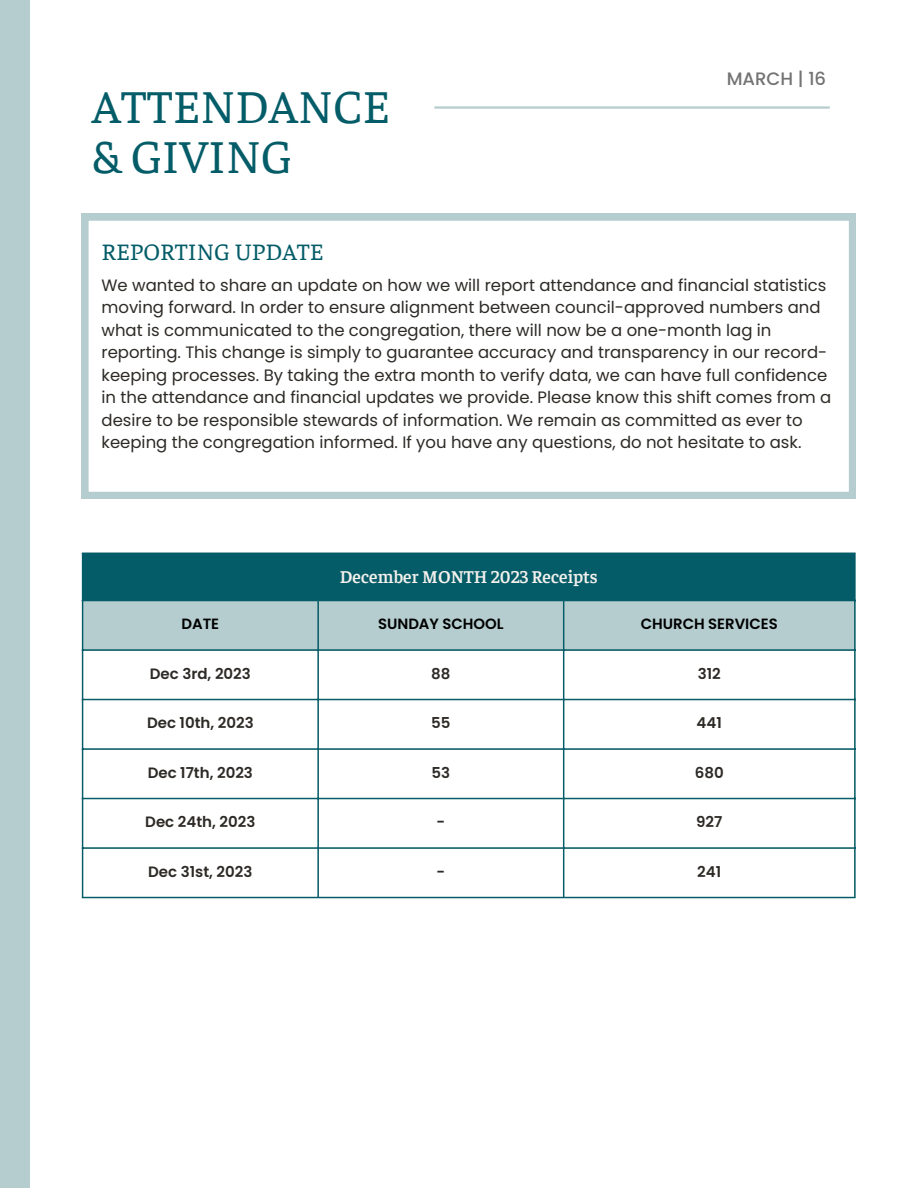
<style>
.page{position:relative;width:918px;height:1188px;background:#fff}
.page>*{position:absolute;margin:0;border:0;box-sizing:border-box;transform-origin:0 0}
.t1{font:48px/49.5px "Faustina";color:#035c67}
.t2{font:24px "Faustina";color:#035c67}
.t3{font:600 18px "Faustina";color:#f4f0ed}
.t4{font:500 18px "Poppins";color:#737373}
.t5{font:16.5px/22.5px "Poppins";color:#2d2a26}
.t6{font:600 15px "Poppins";color:#2d2a26}
.t7{font:600 14.85px "Poppins";color:#000}
</style>
<div class="page">
<hr style="left:434px;top:106px;width:396px;height:3px;background:#b5cdcf">
<div style="left:82px;top:553px;width:773px;height:48px;background:#035c67"></div>
<div style="left:83px;top:601px;width:771px;height:48px;background:#b5cdcf"></div>
<hr style="left:82px;top:554px;width:1px;height:343px;background:#035c67">
<hr style="left:317px;top:601px;width:2px;height:296px;background:#035c67">
<hr style="left:563px;top:601px;width:1px;height:296px;background:#035c67">
<hr style="left:854px;top:554px;width:2px;height:343px;background:#035c67">
<hr style="left:82px;top:553px;width:774px;height:1px;background:#035c67">
<hr style="left:82px;top:649px;width:774px;height:2px;background:#035c67">
<hr style="left:82px;top:699px;width:774px;height:1px;background:#035c67">
<hr style="left:82px;top:748px;width:774px;height:2px;background:#035c67">
<hr style="left:82px;top:798px;width:774px;height:1px;background:#035c67">
<hr style="left:82px;top:847px;width:774px;height:2px;background:#035c67">
<hr style="left:82px;top:897px;width:774px;height:1px;background:#035c67">
<div style="left:0;top:0;width:30px;height:1188px;background:#b5cdcf"></div>
<svg style="left:82px;top:214px;width:774px;height:285px"></svg>
<p class="t1" style="left:92px;top:79px;width:300px">ATTENDANCE &amp; GIVING</p>
<p class="t2" style="left:102px;top:235px;width:224px">REPORTING UPDATE</p>
<p class="t4" style="left:727px;top:66px;width:101px">MARCH | 16</p>
<p class="t5" style="left:102px;top:274px;width:731px">We wanted to share an update on how we will report attendance and financial statistics moving forward. In order to ensure alignment between council-approved numbers and what is communicated to the congregation, there will now be a one-month lag in reporting. This change is simply to guarantee accuracy and transparency in our record&shy;keeping processes. By taking the extra month to verify data, we can have full confidence in the attendance and financial updates we provide. Please know this shift comes from a desire to be responsible stewards of information. We remain as committed as ever to keeping the congregation informed. If you have any questions, do not hesitate to ask.</p>
<h3 class="t3" style="left:340px;top:564px;width:259px">December MONTH 2023 Receipts</h3>
<h1 class="t7" style="left:182px;top:614px;width:39px">DATE</h1>
<h2 class="t7" style="left:378px;top:614px;width:127px">SUNDAY SCHOOL</h2>
<p class="t7" style="left:641px;top:614px;width:138px">CHURCH SERVICES</p>
<p class="t6" style="left:150px;top:663px;width:103px">Dec 3rd, 2023</p>
<p class="t6" style="left:431px;top:663px;width:21px">88</p>
<p class="t6" style="left:698px;top:663px;width:25px">312</p>
<p class="t6" style="left:147px;top:713px;width:108px">Dec 10th, 2023</p>
<p class="t6" style="left:431px;top:713px;width:21px">55</p>
<p class="t6" style="left:697px;top:713px;width:27px">441</p>
<p class="t6" style="left:148px;top:762px;width:107px">Dec 17th, 2023</p>
<p class="t6" style="left:432px;top:762px;width:20px">53</p>
<p class="t6" style="left:695px;top:762px;width:30px">680</p>
<p class="t6" style="left:145px;top:812px;width:112px">Dec 24th, 2023</p>
<p class="t6" style="left:437px;top:812px;width:10px">-</p>
<p class="t6" style="left:696px;top:812px;width:28px">927</p>
<p class="t6" style="left:148px;top:861px;width:106px">Dec 31st, 2023</p>
<p class="t6" style="left:437px;top:861px;width:10px">-</p>
<p class="t6" style="left:697px;top:861px;width:25px">241</p>
</div>
